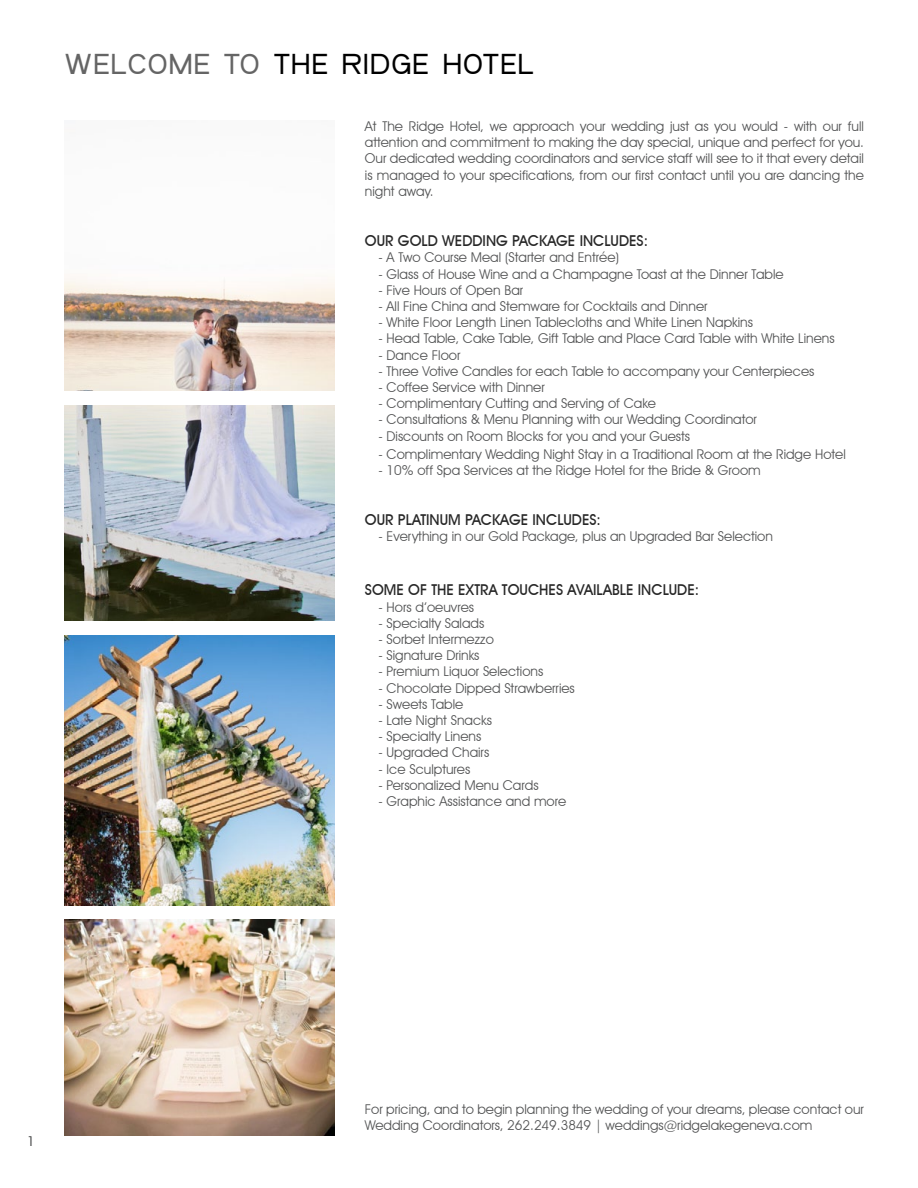
<style>
.page{position:relative;width:918px;height:1188px;background:#fff}
.page>*{position:absolute;margin:0;border:0;box-sizing:border-box;transform-origin:0 0}
.t1{font:500 30px "SF Arborcrest";letter-spacing:.06em;color:#000}
.t2{font:500 15px "Avant Garde IT Cby BT";color:#000}
.t3{font:13.5px/16.2px "Avant Garde IT Cby BT";color:#343536;text-align:justify}
.s1{color:#656565}
</style>
<div class="page">
<img style="left:65px;top:405px;width:270px;height:216px">
<img style="left:65px;top:278px;width:270px;height:113px">
<img style="left:65px;top:919px;width:270px;height:216px">
<img style="left:65px;top:635px;width:270px;height:270px">
<h1 class="t1" style="left:65px;top:47px;width:397px"><span class="s1">WELCOME TO</span> THE RIDGE HOTEL</h1>
<p class="t3" style="left:365px;top:118px;width:501px">At The Ridge Hotel, we approach your wedding just as you would - with our full attention and commitment to making the day special, unique and perfect for you.<br>Our dedicated wedding coordinators and service staff will see to it that every detail is managed to your specifications, from our first contact until you are dancing the night away.</p>
<p class="t2" style="left:365px;top:232px;width:285px">OUR GOLD WEDDING PACKAGE INCLUDES:</p>
<p class="t3" style="left:378px;top:249px;width:242px">- A Two Course Meal (Starter and Entrée)</p>
<p class="t3" style="left:378px;top:266px;width:407px">- Glass of House Wine and a Champagne Toast at the Dinner Table</p>
<p class="t3" style="left:378px;top:282px;width:146px">- Five Hours of Open Bar</p>
<p class="t3" style="left:378px;top:298px;width:331px">- All Fine China and Stemware for Cocktails and Dinner</p>
<p class="t3" style="left:378px;top:314px;width:376px">- White Floor Length Linen Tablecloths and White Linen Napkins</p>
<p class="t3" style="left:378px;top:330px;width:458px">- Head Table, Cake Table, Gift Table and Place Card Table with White Linens</p>
<p class="t3" style="left:378px;top:347px;width:84px">- Dance Floor</p>
<p class="t3" style="left:378px;top:363px;width:438px">- Three Votive Candles for each Table to accompany your Centerpieces</p>
<p class="t3" style="left:378px;top:379px;width:168px">- Coffee Service with Dinner</p>
<p class="t3" style="left:378px;top:395px;width:279px">- Complimentary Cutting and Serving of Cake</p>
<p class="t3" style="left:378px;top:411px;width:380px">- Consultations &amp; Menu Planning with our Wedding Coordinator</p>
<p class="t3" style="left:378px;top:428px;width:313px">- Discounts on Room Blocks for you and your Guests</p>
<p class="t3" style="left:378px;top:446px;width:469px">- Complimentary Wedding Night Stay in a Traditional Room at the Ridge Hotel</p>
<p class="t3" style="left:378px;top:462px;width:384px">- 10% off Spa Services at the Ridge Hotel for the Bride &amp; Groom</p>
<p class="t2" style="left:365px;top:511px;width:237px">OUR PLATINUM PACKAGE INCLUDES:</p>
<p class="t3" style="left:378px;top:528px;width:396px">- Everything in our Gold Package, plus an Upgraded Bar Selection</p>
<p class="t2" style="left:365px;top:581px;width:336px">SOME OF THE EXTRA TOUCHES AVAILABLE INCLUDE:</p>
<p class="t3" style="left:378px;top:599px;width:97px">- Hors d’oeuvres</p>
<p class="t3" style="left:378px;top:615px;width:107px">- Specialty Salads</p>
<p class="t3" style="left:378px;top:631px;width:117px">- Sorbet Intermezzo</p>
<p class="t3" style="left:378px;top:647px;width:103px">- Signature Drinks</p>
<p class="t3" style="left:378px;top:663px;width:166px">- Premium Liquor Selections</p>
<p class="t3" style="left:378px;top:680px;width:198px">- Chocolate Dipped Strawberries</p>
<p class="t3" style="left:378px;top:696px;width:86px">- Sweets Table</p>
<p class="t3" style="left:378px;top:712px;width:115px">- Late Night Snacks</p>
<p class="t3" style="left:378px;top:728px;width:104px">- Specialty Linens</p>
<p class="t3" style="left:378px;top:744px;width:112px">- Upgraded Chairs</p>
<p class="t3" style="left:378px;top:761px;width:94px">- Ice Sculptures</p>
<p class="t3" style="left:378px;top:777px;width:162px">- Personalized Menu Cards</p>
<p class="t3" style="left:378px;top:793px;width:189px">- Graphic Assistance and more</p>
<p class="t3" style="left:27px;top:1133px;width:9px">1</p>
<p class="t3" style="left:365px;top:1101px;width:501px">For pricing, and to begin planning the wedding of your dreams, please contact our<br>Wedding Coordinators, 262.249.3849 | weddings@ridgelakegeneva.com</p>
</div>
